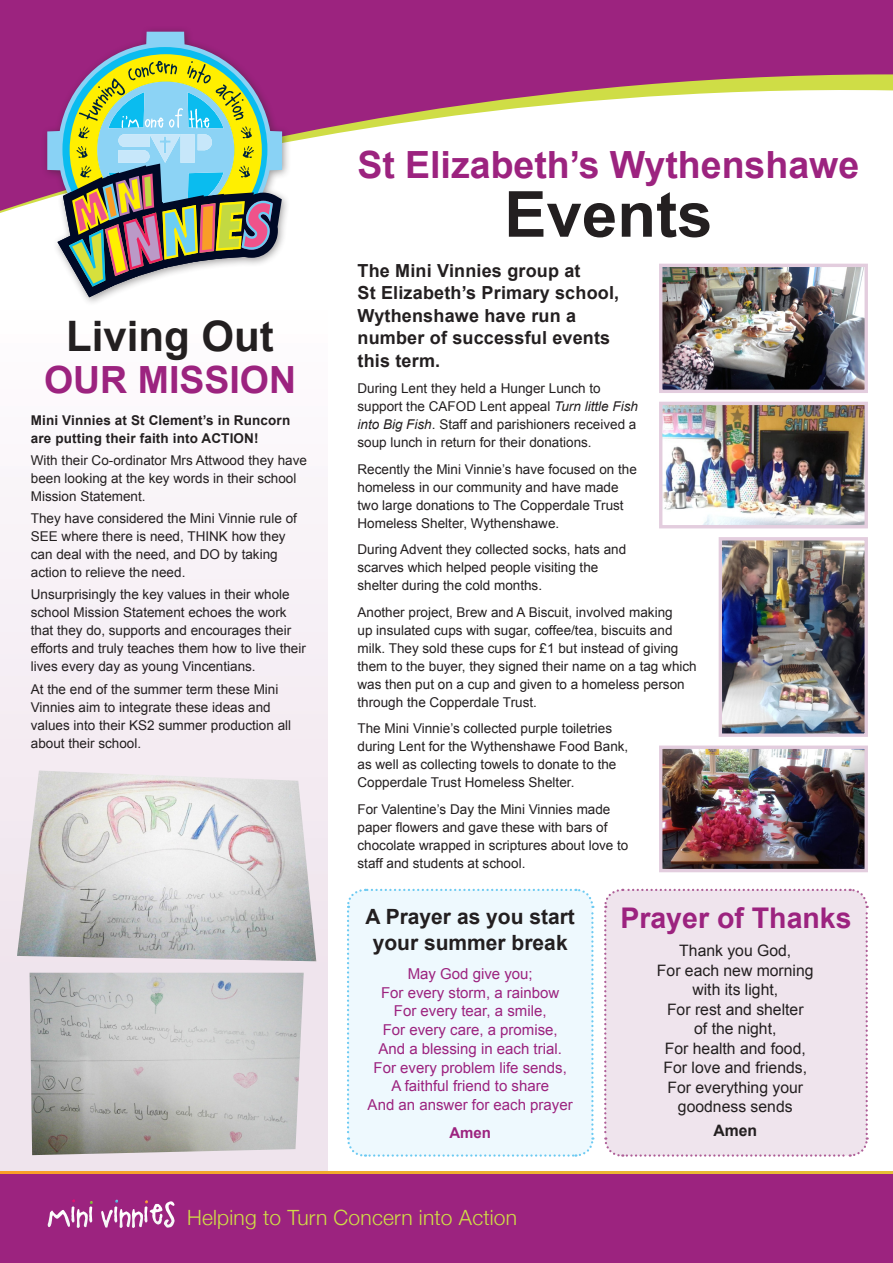
<style>
.page{position:relative;width:893px;height:1263px;background:#fff}
.page>*{position:absolute;margin:0;border:0;box-sizing:border-box;transform-origin:0 0}
.t1{font:700 63.6px "Arial";color:#231f20}
.t2{font:700 42px "Arial";color:#231f20}
.t3{font:700 37.5px "Arial";color:#9c237f}
.t4{font:700 28.5px "Arial";color:#9c237f}
.t5{font:700 21px "Arial";color:#231f20}
.t6{font:300 21px "Helvetica Neue";letter-spacing:.01em;color:#cfdd46}
.t7{font:700 18px/22.5px "Arial";letter-spacing:.01em;color:#231f20}
.t8{font:15.75px/19.5px "Arial";color:#231f20;text-align:center}
.t9{font:700 15.75px "Arial";color:#231f20}
.t10{font:15px "Arial";color:#9c237f}
.t11{font:700 15px "Arial";color:#9c237f}
.t12{font:13.5px/18px "Arial";color:#231f20}
.t13{font:700 13.5px/18px "Arial";letter-spacing:.01em;color:#231f20}
.s1{font-style:italic}
</style>
<div class="page">
<svg style="left:0;top:497px;width:327px;height:674px"></svg>
<div style="left:0;top:1171px;width:893px;height:19px;background:linear-gradient(to right,#f89e28,#e4c036)"></div>
<div style="left:0;top:1175px;width:893px;height:88px;background:#9c237f"></div>
<svg style="left:0;top:0;width:893px;height:213px"></svg>
<svg style="left:48px;top:1199px;width:45px;height:29px"></svg>
<svg style="left:101px;top:1199px;width:74px;height:29px"></svg>
<div style="left:41px;top:25px;width:251px;height:281px;background:#231f20;opacity:.45"></div>
<svg style="left:47px;top:32px;width:235px;height:224px;background:#995aa1"></svg>
<svg style="left:57px;top:54px;width:225px;height:243px;background:#9aa88f"></svg>
<img style="left:723px;top:541px;width:141px;height:192px">
<div style="left:719px;top:537px;width:149px;height:200px;border:3px solid #e3cdde"></div>
<img style="left:663px;top:406px;width:201px;height:118px">
<div style="left:659px;top:402px;width:209px;height:126px;border:3px solid #e3cdde"></div>
<img style="left:663px;top:268px;width:201px;height:121px">
<div style="left:659px;top:264px;width:209px;height:129px;border:3px solid #e3cdde"></div>
<img style="left:663px;top:749px;width:201px;height:119px">
<div style="left:659px;top:745px;width:209px;height:127px;border:3px solid #e3cdde"></div>
<img style="left:17px;top:770px;width:299px;height:191px">
<img style="left:30px;top:973px;width:274px;height:182px">
<div style="left:604px;top:888px;width:265px;height:269px;background:#efe4ed"></div>
<div style="left:347px;top:888px;width:248px;height:269px;background:#eef9fe"></div>
<p class="t2" style="left:66px;top:308px;width:209px">Living Out</p>
<p class="t3" style="left:44px;top:354px;width:254px">OUR MISSION</p>
<p class="t13" style="left:31px;top:411px;width:261px">Mini Vinnies at St Clement’s in Runcorn are putting their faith into ACTION!</p>
<p class="t12" style="left:31px;top:451px;width:278px">With their Co-ordinator Mrs Attwood they have been looking at the key words in their school<br>Mission Statement.</p>
<p class="t12" style="left:31px;top:509px;width:268px">They have considered the Mini Vinnie rule of SEE where there is need, THINK how they can deal with the need, and DO by taking action to relieve the need.</p>
<p class="t12" style="left:31px;top:586px;width:277px">Unsurprisingly the key values in their whole school Mission Statement echoes the work that they do, supports and encourages their efforts and truly teaches them how to live their lives every day as young Vincentians.</p>
<p class="t12" style="left:31px;top:680px;width:262px">At the end of the summer term these Mini Vinnies aim to integrate these ideas and values into their KS2 summer production all about their school.</p>
<p class="t3" style="left:358px;top:139px;width:503px">St Elizabeth’s Wythenshawe</p>
<p class="t1" style="left:504px;top:172px;width:210px">Events</p>
<p class="t7" style="left:358px;top:260px;width:263px">The Mini Vinnies group at<br>St Elizabeth’s Primary school,<br>Wythenshawe have run a number of successful events this term.</p>
<p class="t12" style="left:358px;top:380px;width:282px">During Lent they held a Hunger Lunch to support the CAFOD Lent appeal <span class="s1">Turn little Fish into Big Fish</span>. Staff and parishioners received a soup lunch in return for their donations.</p>
<p class="t12" style="left:358px;top:460px;width:281px">Recently the Mini Vinnie’s have focused on the homeless in our community and have made two large donations to The Copperdale Trust Homeless Shelter, Wythenshawe.</p>
<p class="t12" style="left:358px;top:541px;width:270px">During Advent they collected socks, hats and scarves which helped people visiting the shelter during the cold months.</p>
<p class="t12" style="left:358px;top:603px;width:341px">Another project, Brew and A Biscuit, involved making<br>up insulated cups with sugar, coffee/tea, biscuits and milk. They sold these cups for £1 but instead of giving them to the buyer, they signed their name on a tag which was then put on a cup and given to a homeless person through the Copperdale Trust.</p>
<p class="t12" style="left:358px;top:720px;width:272px">The Mini Vinnie’s collected purple toiletries during Lent for the Wythenshawe Food Bank, as well as collecting towels to donate to the Copperdale Trust Homeless Shelter.</p>
<p class="t12" style="left:358px;top:800px;width:272px">For Valentine’s Day the Mini Vinnies made paper flowers and gave these with bars of chocolate wrapped in scriptures about love to staff and students at school.</p>
<p class="t5" style="left:366px;top:903px;width:211px">A Prayer as you start</p>
<p class="t4" style="left:620px;top:899px;width:233px">Prayer of Thanks</p>
<p class="t5" style="left:373px;top:928px;width:196px">your summer break</p>
<p class="t10" style="left:408px;top:964px;width:127px">May God give you;</p>
<p class="t10" style="left:381px;top:982px;width:180px">For every storm, a rainbow</p>
<p class="t10" style="left:394px;top:1001px;width:154px">For every tear, a smile,</p>
<p class="t10" style="left:383px;top:1020px;width:177px">For every care, a promise,</p>
<p class="t10" style="left:378px;top:1039px;width:185px">And a blessing in each trial.</p>
<p class="t10" style="left:373px;top:1057px;width:195px">For every problem life sends,</p>
<p class="t10" style="left:391px;top:1076px;width:159px">A faithful friend to share</p>
<p class="t10" style="left:368px;top:1095px;width:207px">And an answer for each prayer</p>
<p class="t11" style="left:449px;top:1122px;width:43px">Amen</p>
<p class="t8" style="left:679px;top:941px;width:114px">Thank you God,</p>
<p class="t8" style="left:657px;top:961px;width:158px">For each new morning with its light,</p>
<p class="t8" style="left:667px;top:1000px;width:138px">For rest and shelter of the night,</p>
<p class="t8" style="left:665px;top:1039px;width:142px">For health and food,</p>
<p class="t8" style="left:663px;top:1058px;width:145px">For love and friends,</p>
<p class="t8" style="left:667px;top:1078px;width:137px">For everything your goodness sends</p>
<p class="t9" style="left:713px;top:1120px;width:45px">Amen</p>
<p class="t6" style="left:187px;top:1205px;width:332px">Helping to Turn Concern into Action</p>
</div>
